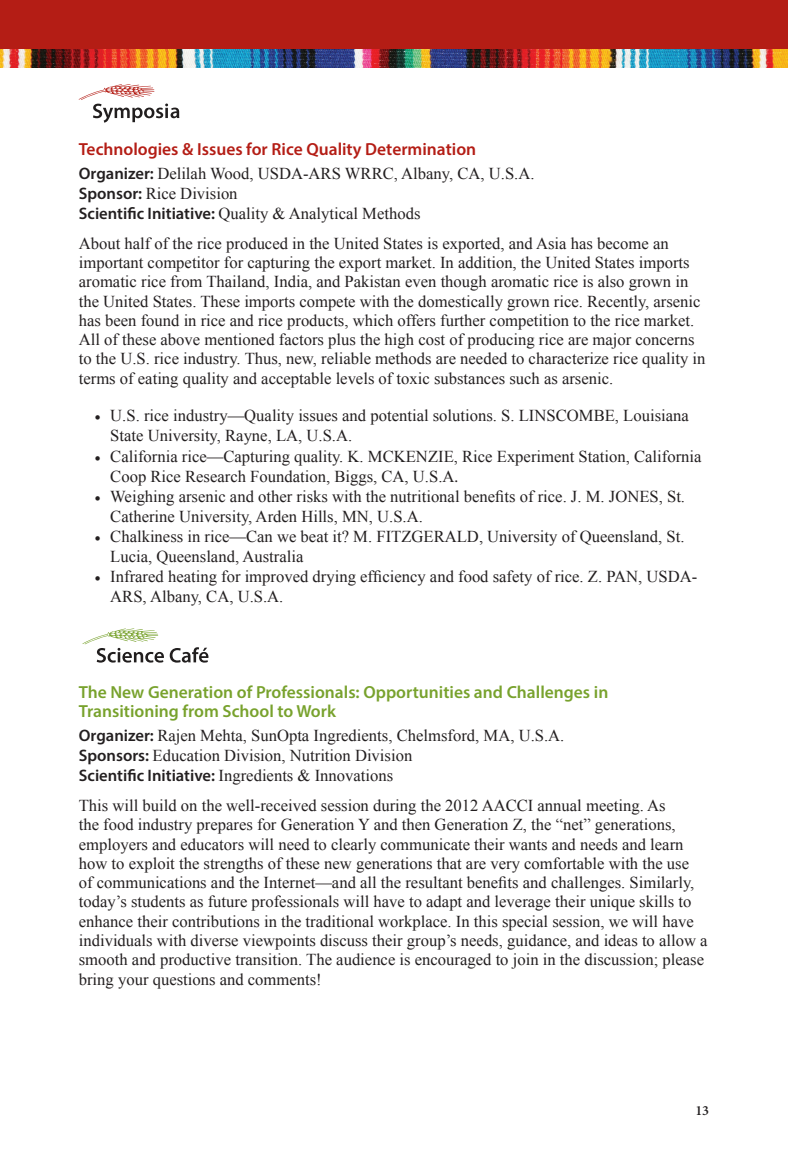
<style>
.page{position:relative;width:788px;height:1166px;background:#fff}
.page>*{position:absolute;margin:0;border:0;box-sizing:border-box;transform-origin:0 0}
.t1{font:600 17.5px/19.2px "Myriad Pro";color:#78a22d}
.t2{font:600 17.5px "Myriad Pro";color:#b41d15}
.t3{font:16.62px/19.2px "Times New Roman";color:#231f20}
.t4{font:600 14px "Minion Pro";color:#231f20}
.s1{font-family:"Myriad Pro";font-weight:600}
.s2{font-family:"Minion Pro"}
</style>
<div class="page">
<svg style="left:170px;top:647px;width:38px;height:15px"></svg>
<svg style="left:83px;top:628px;width:81px;height:34px"></svg>
<div style="left:0;top:0;width:788px;height:59px;background:#b41d15"></div>
<img style="left:0;top:50px;width:788px;height:17px">
<svg style="left:79px;top:84px;width:100px;height:39px"></svg>
<p class="t2" style="left:79px;top:138px;width:399px">Technologies &amp; Issues for Rice Quality Determination</p>
<p class="t3" style="left:79px;top:163px;width:457px;line-height:20.1px"><span class="s1">Organizer:</span> Delilah Wood, USDA-ARS WRRC, Albany, CA, U.S.A.<br><span class="s1">Sponsor:</span> Rice Division<br><span class="s1">Scientific Initiative:</span> Quality &amp; Analytical Methods</p>
<p class="t3" style="left:79px;top:233px;width:628px">About half of the rice produced in the United States is exported, and Asia has become an important competitor for capturing the export market. In addition, the United States imports aromatic rice from Thailand, India, and Pakistan even though aromatic rice is also grown in the United States. These imports compete with the domestically grown rice. Recently, arsenic has been found in rice and rice products, which offers further competition to the rice market.<br>All of these above mentioned factors plus the high cost of producing rice are major concerns to the U.S. rice industry. Thus, new, reliable methods are needed to characterize rice quality in terms of eating quality and acceptable levels of toxic substances such as arsenic.</p>
<p class="t3" style="left:110px;top:405px;width:580px;line-height:20.1px;text-indent:-16px"><span class="s2">•</span> U.S. rice industry—Quality issues and potential solutions. S. LINSCOMBE, Louisiana<br>State University, Rayne, LA, U.S.A.</p>
<p class="t3" style="left:110px;top:446px;width:592px;line-height:20.1px;text-indent:-16px"><span class="s2">•</span> California rice—Capturing quality. K. MCKENZIE, Rice Experiment Station, California<br>Coop Rice Research Foundation, Biggs, CA, U.S.A<span class="s2">.</span></p>
<p class="t3" style="left:110px;top:486px;width:576px;line-height:20.1px;text-indent:-16px"><span class="s2">•</span> Weighing arsenic and other risks with the nutritional benefits of rice. J. M. JONES, St.<br>Catherine University, Arden Hills, MN, U.S.A.</p>
<p class="t3" style="left:110px;top:526px;width:575px;line-height:20.1px;text-indent:-16px"><span class="s2">•</span> Chalkiness in rice—Can we beat it? M. FITZGERALD, University of Queensland, St.<br>Lucia, Queensland, Australia</p>
<p class="t3" style="left:110px;top:567px;width:588px;text-indent:-16px"><span class="s2">•</span> Infrared heating for improved drying efficiency and food safety of rice. Z. PAN, USDA-<br>ARS, Albany, CA, U.S.A.</p>
<p class="t1" style="left:79px;top:682px;width:531px">The New Generation of Professionals: Opportunities and Challenges in<br>Transitioning from School to Work</p>
<p class="t3" style="left:79px;top:725px;width:487px;line-height:20.1px"><span class="s1">Organizer:</span> Rajen Mehta, SunOpta Ingredients, Chelmsford, MA, U.S.A.<br><span class="s1">Sponsors:</span> Education Division, Nutrition Division<br><span class="s1">Scientific Initiative:</span> Ingredients &amp; Innovations</p>
<p class="t3" style="left:79px;top:795px;width:630px">This will build on the well-received session during the 2012 AACCI annual meeting. As<br>the food industry prepares for Generation Y and then Generation Z, the “net” generations, employers and educators will need to clearly communicate their wants and needs and learn how to exploit the strengths of these new generations that are very comfortable with the use<br>of communications and the Internet—and all the resultant benefits and challenges. Similarly, today’s students as future professionals will have to adapt and leverage their unique skills to enhance their contributions in the traditional workplace. In this special session, we will have individuals with diverse viewpoints discuss their group’s needs, guidance, and ideas to allow a smooth and productive transition. The audience is encouraged to join in the discussion; please bring your questions and comments!</p>
<p class="t4" style="left:695px;top:1101px;width:15px">13</p>
</div>
